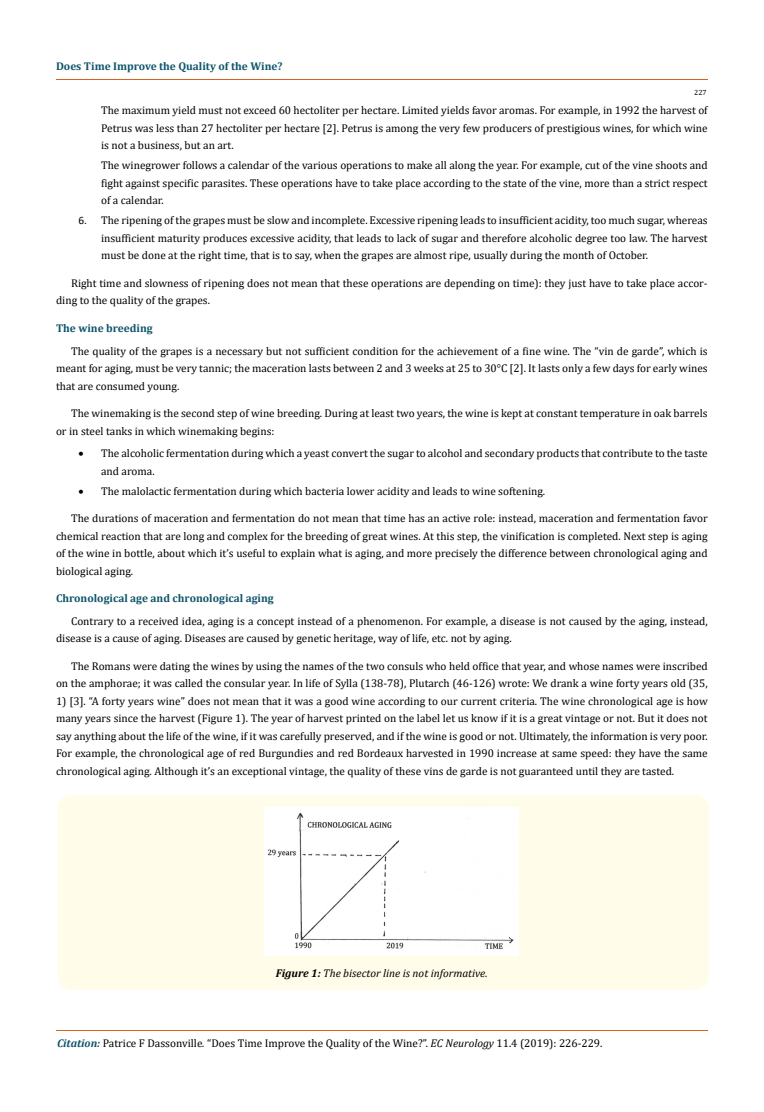
<style>
.page{position:relative;width:764px;height:1112px;background:#fff}
.page>*{position:absolute;margin:0;border:0;box-sizing:border-box;transform-origin:0 0}
.t1{font:11.25px/17.5px "Cambria";color:#000;text-align:justify}
.t2{font:700 11.25px "Cambria";color:#0e546a}
.t3{font:italic 11.25px "Cambria";color:#000}
.t4{font:7.5px "Cambria";color:#000}
.s1{font-family:"Calibri"}
.s2{font-weight:700}
.s3{font-weight:700;font-style:italic;color:#0e546a}
.s4{font-style:italic}
</style>
<div class="page">
<hr style="left:56px;top:80px;width:652px;height:1px;background:#e05d1a">
<hr style="left:56px;top:1030px;width:652px;height:1px;background:#e05d1a">
<div style="left:57px;top:795px;width:652px;height:194px;background:#fffde9;border-radius:15px"></div>
<div style="left:264px;top:807px;width:255px;height:148px;background:#fff"></div>
<p class="t2" style="left:56px;top:58px;width:228px">Does Time Improve the Quality of the Wine?</p>
<p class="t4" style="left:694px;top:88px;width:14px">227</p>
<p class="t1" style="left:101px;top:102px;width:608px">The maximum yield must not exceed 60 hectoliter per hectare. Limited yields favor aromas. For example, in 1992 the harvest of Petrus was less than 27 hectoliter per hectare [2]. Petrus is among the very few producers of prestigious wines, for which wine is not a business, but an art.</p>
<p class="t1" style="left:101px;top:157px;width:608px">The winegrower follows a calendar of the various operations to make all along the year. For example, cut of the vine shoots and fight against specific parasites. These operations have to take place according to the state of the vine, more than a strict respect of a calendar.</p>
<p class="t1" style="left:101px;top:212px;width:608px;text-indent:-22px"><span class="s1">6.</span> The ripening of the grapes must be slow and incomplete. Excessive ripening leads to insufficient acidity, too much sugar, whereas insufficient maturity produces excessive acidity, that leads to lack of sugar and therefore alcoholic degree too law. The harvest must be done at the right time, that is to say, when the grapes are almost ripe, usually during the month of October.</p>
<p class="t1" style="left:56px;top:274px;width:653px;text-indent:15px">Right time and slowness of ripening does not mean that these operations are depending on time): they just have to take place accor&shy;ding to the quality of the grapes.</p>
<p class="t2" style="left:56px;top:320px;width:98px">The wine breeding</p>
<p class="t1" style="left:56px;top:342px;width:653px;text-indent:15px">The quality of the grapes is a necessary but not sufficient condition for the achievement of a fine wine. The “vin de garde”, which is meant for aging, must be very tannic; the maceration lasts between 2 and 3 weeks at 25 to 30°C [2]. It lasts only a few days for early wines that are consumed young.</p>
<p class="t1" style="left:56px;top:404px;width:653px;text-indent:15px">The winemaking is the second step of wine breeding. During at least two years, the wine is kept at constant temperature in oak barrels or in steel tanks in which winemaking begins:</p>
<p class="t1" style="left:101px;top:444px;width:608px;text-indent:-22px">• The alcoholic fermentation during which a yeast convert the sugar to alcohol and secondary products that contribute to the taste and aroma.</p>
<p class="t1" style="left:79px;top:482px;width:468px">• The malolactic fermentation during which bacteria lower acidity and leads to wine softening.</p>
<p class="t1" style="left:56px;top:509px;width:653px;text-indent:15px">The durations of maceration and fermentation do not mean that time has an active role: instead, maceration and fermentation favor chemical reaction that are long and complex for the breeding of great wines. At this step, the vinification is completed. Next step is aging of the wine in bottle, about which it’s useful to explain what is aging, and more precisely the difference between chronological aging and biological aging.</p>
<p class="t2" style="left:56px;top:590px;width:219px">Chronological age and chronological aging</p>
<p class="t1" style="left:56px;top:612px;width:653px;text-indent:15px">Contrary to a received idea, aging is a concept instead of a phenomenon. For example, a disease is not caused by the aging, instead, disease is a cause of aging. Diseases are caused by genetic heritage, way of life, etc. not by aging.</p>
<p class="t1" style="left:56px;top:657px;width:653px;text-align:right">The Romans were dating the wines by using the names of the two consuls who held office that year, and whose names were inscribed on the amphorae; it was called the consular year. In life of Sylla (138-78), Plutarch (46-126) wrote: We drank a wine forty years old (35,</p>
<p class="t1" style="left:56px;top:692px;width:653px">1) [3]. “A forty years wine” does not mean that it was a good wine according to our current criteria. The wine chronological age is how many years since the harvest (Figure 1). The year of harvest printed on the label let us know if it is a great vintage or not. But it does not say anything about the life of the wine, if it was carefully preserved, and if the wine is good or not. Ultimately, the information is very poor.<br>For example, the chronological age of red Burgundies and red Bordeaux harvested in 1990 increase at same speed: they have the same chronological aging. Although it’s an exceptional vintage, the quality of these vins de garde is not guaranteed until they are tasted.</p>
<p class="t3" style="left:276px;top:964px;width:213px"><span class="s2">Figure 1:</span> The bisector line is not informative.</p>
<p class="t1" style="left:57px;top:1034px;width:547px"><span class="s3">Citation:</span> Patrice F Dassonville<span class="s4">.</span> “Does Time Improve the Quality of the Wine?”. <span class="s4">EC Neurology</span> 11.4 (2019): 226-229.</p>
</div>
